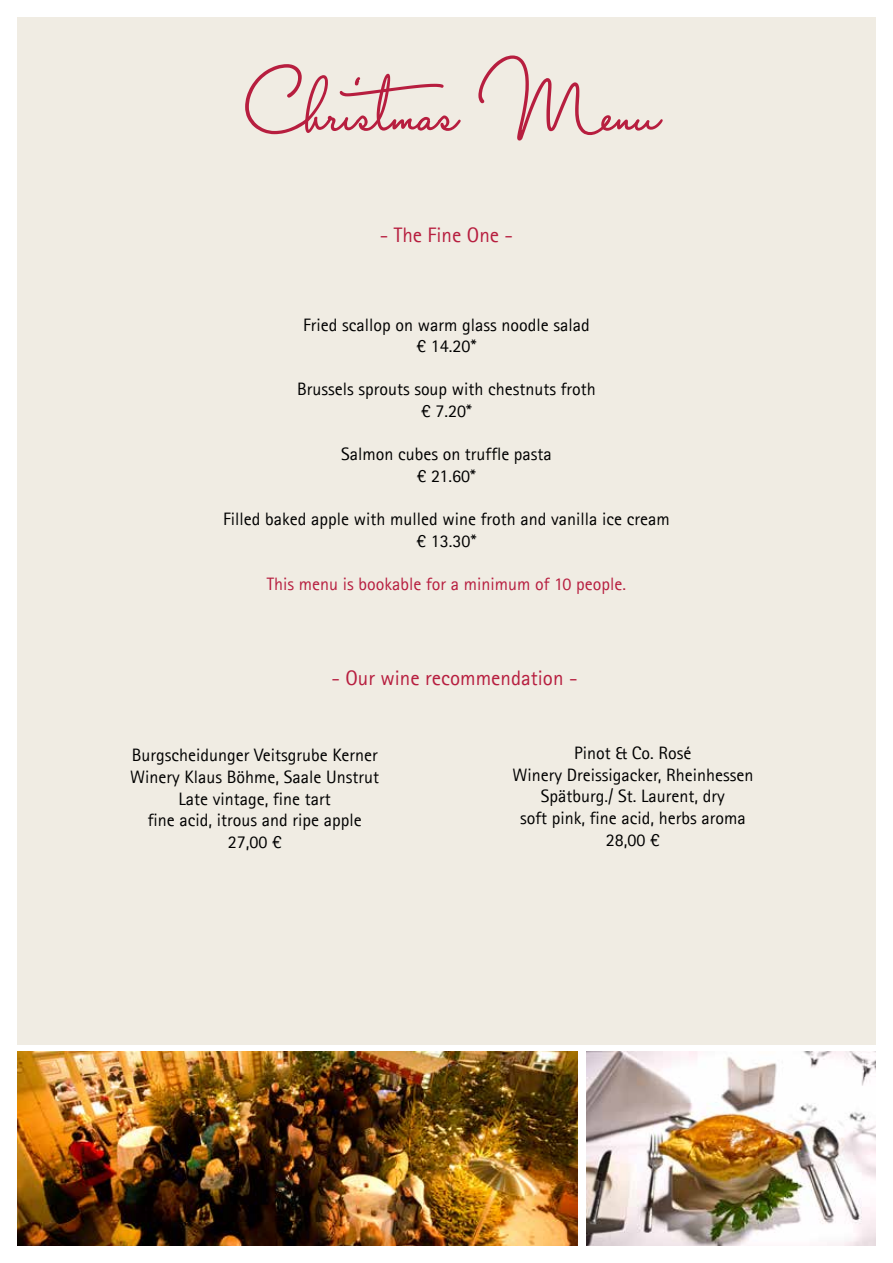
<style>
.page{position:relative;width:893px;height:1263px;background:#fff}
.page>*{position:absolute;margin:0;border:0;box-sizing:border-box;transform-origin:0 0}
.t1{font:72px "Capistrano BF";color:#b71e3f}
.t2{font:21px "Agfa Rotis Sans Serif";color:#b71e3f}
.t3{font:18px/21.6px "Agfa Rotis Sans Serif";color:#000;text-align:center}
.t4{font:18px "Agfa Rotis Sans Serif";color:#b71e3f}
</style>
<div class="page">
<div style="left:17px;top:17px;width:858px;height:1027px;background:#f0ece3"></div>
<img style="left:17px;top:1051px;width:561px;height:195px">
<img style="left:587px;top:1051px;width:289px;height:195px">
<h1 class="t1" style="left:240px;top:62px;width:415px">Christmas Menu</h1>
<p class="t2" style="left:380px;top:223px;width:135px">- The Fine One -</p>
<p class="t3" style="left:303px;top:313px;width:288px">Fried scallop on warm glass noodle salad € 14.20*</p>
<p class="t3" style="left:297px;top:378px;width:300px">Brussels sprouts soup with chestnuts froth € 7.20*</p>
<p class="t3" style="left:341px;top:443px;width:212px">Salmon cubes on truffle pasta € 21.60*</p>
<p class="t3" style="left:223px;top:508px;width:448px">Filled baked apple with mulled wine froth and vanilla ice cream € 13.30*</p>
<p class="t4" style="left:267px;top:573px;width:361px">This menu is bookable for a minimum of 10 people.</p>
<p class="t2" style="left:331px;top:666px;width:248px">- Our wine recommendation -</p>
<p class="t3" style="left:130px;top:744px;width:250px">Burgscheidunger Veitsgrube Kerner<br>Winery Klaus Böhme, Saale Unstrut<br>Late vintage, fine tart<br>fine acid, itrous and ripe apple<br>27,00 €</p>
<p class="t3" style="left:512px;top:742px;width:242px">Pinot &amp; Co. Rosé<br>Winery Dreissigacker, Rheinhessen<br>Spätburg./ St. Laurent, dry<br>soft pink, fine acid, herbs aroma<br>28,00 €</p>
</div>
